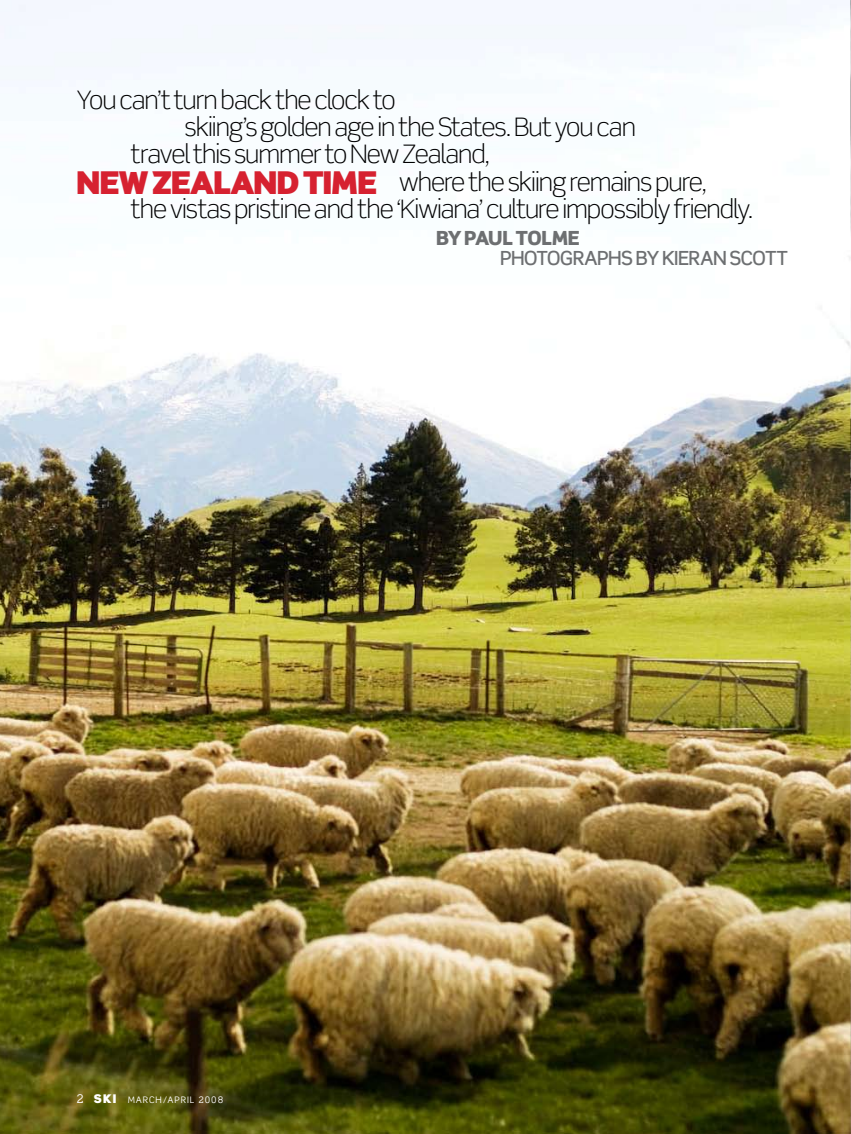
<style>
.page{position:relative;width:851px;height:1134px;background:#fff}
.page>*{position:absolute;margin:0;border:0;box-sizing:border-box;transform-origin:0 0}
.t1{font:300 25.5px "Scene";letter-spacing:-.04em;color:#000}
.t2{font:500 19.5px "Scene";letter-spacing:-.025em;color:#6d6f71}
.t3{font:900 19.5px "Scene";letter-spacing:-.03em;color:#6d6f71}
.t4{font:900 12px "Scene";color:#fff}
.t5{font:9px "Scene";letter-spacing:.1em;color:#fff}
.s1{font-weight:900;font-size:31.5px;color:#d62130}
.s2{font-family:"Scene Alt"}
</style>
<div class="page">
<img style="left:0;top:0;width:851px;height:1134px">
<svg style="left:77px;top:1094px;width:6px;height:9px"></svg>
<p class="t1" style="left:76px;top:84px;width:320px">You can’t turn back the clock to</p>
<p class="t1" style="left:184px;top:111px;width:453px">skiing’s golden age in the States. But you can</p>
<p class="t1" style="left:131px;top:139px;width:361px">travel this summer to New Zealand,</p>
<p class="t1" style="left:76px;top:166px;width:632px"><span class="s1">NEW ZEALAND TIME</span> where the skiing remains pure,</p>
<p class="t1" style="left:131px;top:194px;width:624px">the vistas pristine and the ‘Kiwiana’ culture impossibly friendly.</p>
<p class="t3" style="left:436px;top:226px;width:145px">BY PAUL TOLME</p>
<p class="t2" style="left:500px;top:246px;width:289px">PHOTOGRAPHS BY KIERAN SCOTT</p>
<p class="t4" style="left:94px;top:1091px;width:24px">SKI</p>
<p class="t5" style="left:128px;top:1094px;width:97px">MARCH/APRIL <span class="s2">2008</span></p>
</div>
